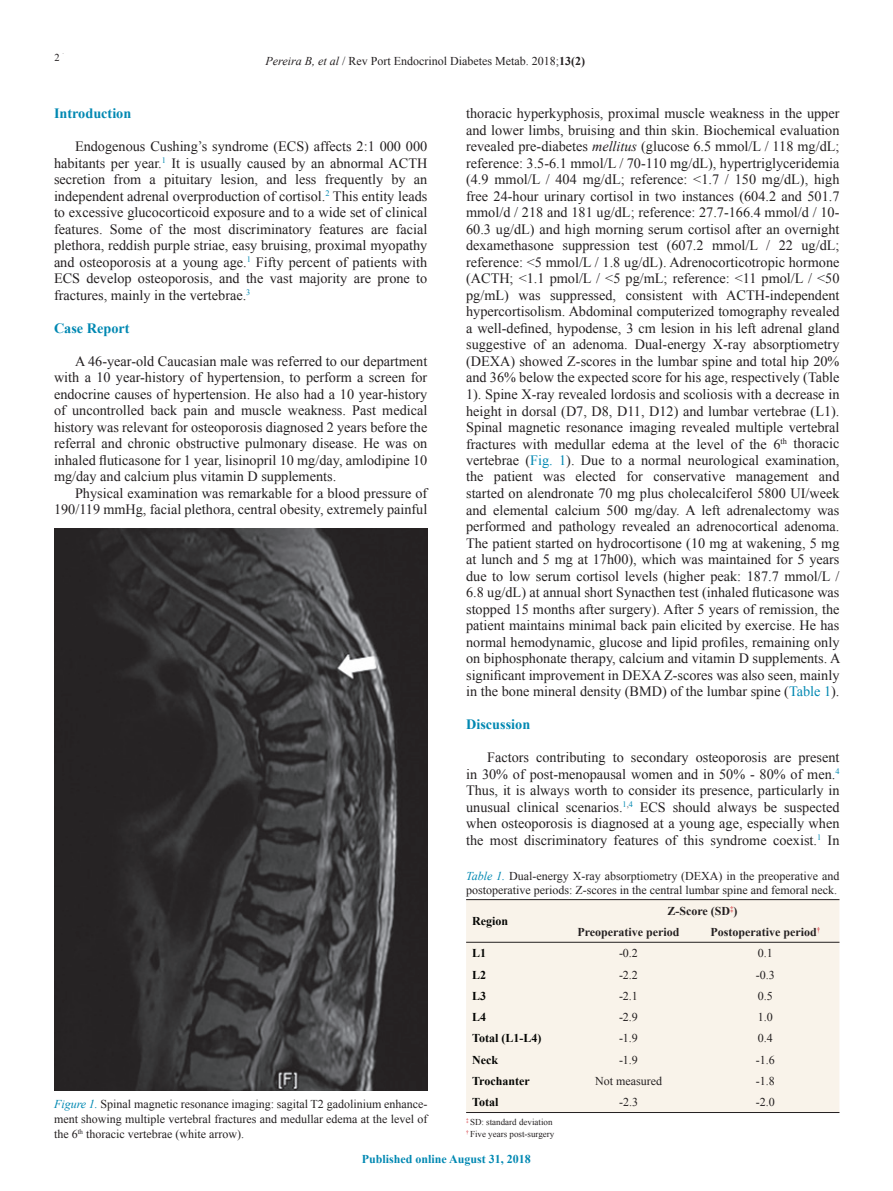
<style>
.page{position:relative;width:893px;height:1191px;background:#fff}
.page>*{position:absolute;margin:0;border:0;box-sizing:border-box;transform-origin:0 0}
.t1{font:14.25px/16.5px "Times New Roman";color:#231f20;text-align:justify}
.t2{font:700 14.25px "Times New Roman";color:#0088b2}
.t3{font:12px/15px "Times New Roman";color:#231f20;text-align:justify}
.t4{font:700 12px/21.3px "Times New Roman";color:#231f20}
.t5{font:700 12px "Times New Roman";color:#040503}
.t6{font:700 12px "Times New Roman";color:#0088b2}
.t7{font:10.5px "Times New Roman";color:#231f20}
.t8{font:9px/12px "Times New Roman";color:#231f20}
.s1{font-style:italic}
.s2{font-weight:700}
.s3{font-style:italic;color:#0088b2}
.s4{color:#0088b2}
</style>
<div class="page">
<img style="left:54px;top:528px;width:373px;height:562px">
<div style="left:466px;top:900px;width:373px;height:212px;background:#f9f3ea"></div>
<hr style="left:466px;top:899px;width:373px;height:1px;background:#231f20">
<hr style="left:466px;top:942px;width:373px;height:1px;background:#231f20">
<hr style="left:466px;top:1112px;width:373px;height:1px;background:#231f20">
<p class="t7" style="left:54px;top:50px;width:7px">2</p>
<p class="t7" style="left:54px;top:50px;width:12px">16</p>
<p class="t3" style="left:266px;top:53px;width:321px"><span class="s1">Pereira B, et al</span> / Rev Port Endocrinol Diabetes Metab. 2018;<span class="s2">13(2)</span></p>
<p class="t2" style="left:54px;top:103px;width:79px">Introduction</p>
<p class="t1" style="left:54px;top:138px;width:375px;text-indent:21px">Endogenous Cushing’s syndrome (ECS) affects 2:1 000 000 habitants per year.<sup>1</sup> It is usually caused by an abnormal ACTH secretion from a pituitary lesion, and less frequently by an independent adrenal overproduction of cortisol.<sup>2</sup> This entity leads to excessive glucocorticoid exposure and to a wide set of clinical features. Some of the most discriminatory features are facial plethora, reddish purple striae, easy bruising, proximal myopathy and osteoporosis at a young age.<sup>1</sup> Fifty percent of patients with ECS develop osteoporosis, and the vast majority are prone to fractures, mainly in the vertebrae.<sup>3</sup></p>
<p class="t2" style="left:54px;top:318px;width:77px">Case Report</p>
<p class="t1" style="left:54px;top:352px;width:375px;text-indent:21px">A 46-year-old Caucasian male was referred to our department with a 10 year-history of hypertension, to perform a screen for endocrine causes of hypertension. He also had a 10 year-history of uncontrolled back pain and muscle weakness. Past medical history was relevant for osteoporosis diagnosed 2 years before the referral and chronic obstructive pulmonary disease. He was on inhaled fluticasone for 1 year, lisinopril 10 mg/day, amlodipine 10 mg/day and calcium plus vitamin D supplements.</p>
<p class="t1" style="left:54px;top:484px;width:375px;text-align:right">Physical examination was remarkable for a blood pressure of<br>190/119 mmHg, facial plethora, central obesity, extremely painful</p>
<p class="t3" style="left:54px;top:1096px;width:375px"><span class="s3">Figure 1.</span> Spinal magnetic resonance imaging: sagital T2 gadolinium enhance&shy;ment showing multiple vertebral fractures and medullar edema at the level of the 6<sup>th</sup> thoracic vertebrae (white arrow).</p>
<p class="t1" style="left:466px;top:105px;width:376px">thoracic hyperkyphosis, proximal muscle weakness in the upper and lower limbs, bruising and thin skin. Biochemical evaluation revealed pre-diabetes <span class="s1">mellitus</span> (glucose 6.5 mmol/L / 118 mg/dL; reference: 3.5-6.1 mmol/L / 70-110 mg/dL), hypertriglyceridemia (4.9 mmol/L / 404 mg/dL; reference: &lt;1.7 / 150 mg/dL), high free 24-hour urinary cortisol in two instances (604.2 and 501.7 mmol/d / 218 and 181 ug/dL; reference: 27.7-166.4 mmol/d / 10- 60.3 ug/dL) and high morning serum cortisol after an overnight dexamethasone suppression test (607.2 mmol/L / 22 ug/dL; reference: &lt;5 mmol/L / 1.8 ug/dL). Adrenocorticotropic hormone (ACTH; &lt;1.1 pmol/L / &lt;5 pg/mL; reference: &lt;11 pmol/L / &lt;50 pg/mL) was suppressed, consistent with ACTH-independent hypercortisolism. Abdominal computerized tomography revealed a well-defined, hypodense, 3 cm lesion in his left adrenal gland suggestive of an adenoma. Dual-energy X-ray absorptiometry (DEXA) showed Z-scores in the lumbar spine and total hip 20% and 36% below the expected score for his age, respectively (Table 1). Spine X-ray revealed lordosis and scoliosis with a decrease in height in dorsal (D7, D8, D11, D12) and lumbar vertebrae (L1).<br>Spinal magnetic resonance imaging revealed multiple vertebral fractures with medullar edema at the level of the 6<sup>th</sup> thoracic vertebrae (<span class="s4">Fig. 1</span>). Due to a normal neurological examination, the patient was elected for conservative management and started on alendronate 70 mg plus cholecalciferol 5800 UI/week and elemental calcium 500 mg/day. A left adrenalectomy was performed and pathology revealed an adrenocortical adenoma.<br>The patient started on hydrocortisone (10 mg at wakening, 5 mg at lunch and 5 mg at 17h00), which was maintained for 5 years due to low serum cortisol levels (higher peak: 187.7 mmol/L / 6.8 ug/dL) at annual short Synacthen test (inhaled fluticasone was stopped 15 months after surgery). After 5 years of remission, the patient maintains minimal back pain elicited by exercise. He has normal hemodynamic, glucose and lipid profiles, remaining only on biphosphonate therapy, calcium and vitamin D supplements. A significant improvement in DEXA Z-scores was also seen, mainly in the bone mineral density (BMD) of the lumbar spine (<span class="s4">Table 1</span>).</p>
<p class="t2" style="left:466px;top:714px;width:66px">Discussion</p>
<p class="t1" style="left:466px;top:748px;width:375px;text-indent:21px">Factors contributing to secondary osteoporosis are present in 30% of post-menopausal women and in 50% - 80% of men.<sup>4<br></sup>Thus, it is always worth to consider its presence, particularly in unusual clinical scenarios.<sup>1</sup><sup>,</sup><sup>4</sup> ECS should always be suspected when osteoporosis is diagnosed at a young age, especially when the most discriminatory features of this syndrome coexist.<sup>1</sup> In</p>
<p class="t3" style="left:466px;top:869px;width:375px;line-height:13.5px"><span class="s3">Table 1.</span> Dual-energy X-ray absorptiometry (DEXA) in the preoperative and postoperative periods: Z-scores in the central lumbar spine and femoral neck.</p>
<p class="t5" style="left:472px;top:912px;width:37px">Region</p>
<p class="t4" style="left:577px;top:899px;width:162px;text-indent:90px">Z-Score (SD<sup>‡</sup>)<br>Preoperative period</p>
<p class="t4" style="left:710px;top:921px;width:111px">Postoperative period<sup>†</sup></p>
<p class="t5" style="left:472px;top:944px;width:16px">L1</p>
<p class="t3" style="left:619px;top:945px;width:20px">-0.2</p>
<p class="t3" style="left:758px;top:945px;width:16px">0.1</p>
<p class="t5" style="left:472px;top:965px;width:16px">L2</p>
<p class="t3" style="left:619px;top:966px;width:20px">-2.2</p>
<p class="t3" style="left:756px;top:966px;width:20px">-0.3</p>
<p class="t5" style="left:472px;top:987px;width:16px">L3</p>
<p class="t3" style="left:619px;top:988px;width:20px">-2.1</p>
<p class="t3" style="left:758px;top:988px;width:16px">0.5</p>
<p class="t5" style="left:472px;top:1008px;width:16px">L4</p>
<p class="t3" style="left:619px;top:1009px;width:20px">-2.9</p>
<p class="t3" style="left:758px;top:1009px;width:16px">1.0</p>
<p class="t5" style="left:472px;top:1029px;width:71px">Total (L1-L4)</p>
<p class="t3" style="left:619px;top:1030px;width:20px">-1.9</p>
<p class="t3" style="left:758px;top:1030px;width:16px">0.4</p>
<p class="t5" style="left:472px;top:1051px;width:27px">Neck</p>
<p class="t3" style="left:619px;top:1051px;width:20px">-1.9</p>
<p class="t3" style="left:756px;top:1051px;width:20px">-1.6</p>
<p class="t5" style="left:472px;top:1072px;width:59px">Trochanter</p>
<p class="t3" style="left:595px;top:1073px;width:68px">Not measured</p>
<p class="t3" style="left:756px;top:1073px;width:20px">-1.8</p>
<p class="t5" style="left:472px;top:1093px;width:28px">Total</p>
<p class="t3" style="left:619px;top:1094px;width:20px">-2.3</p>
<p class="t3" style="left:756px;top:1094px;width:20px">-2.0</p>
<p class="t8" style="left:466px;top:1115px;width:90px"><sup>‡</sup> SD: standard deviation <sup>†</sup> Five years post-surgery</p>
<p class="t6" style="left:362px;top:1150px;width:171px">Published online August 31, 2018</p>
</div>
